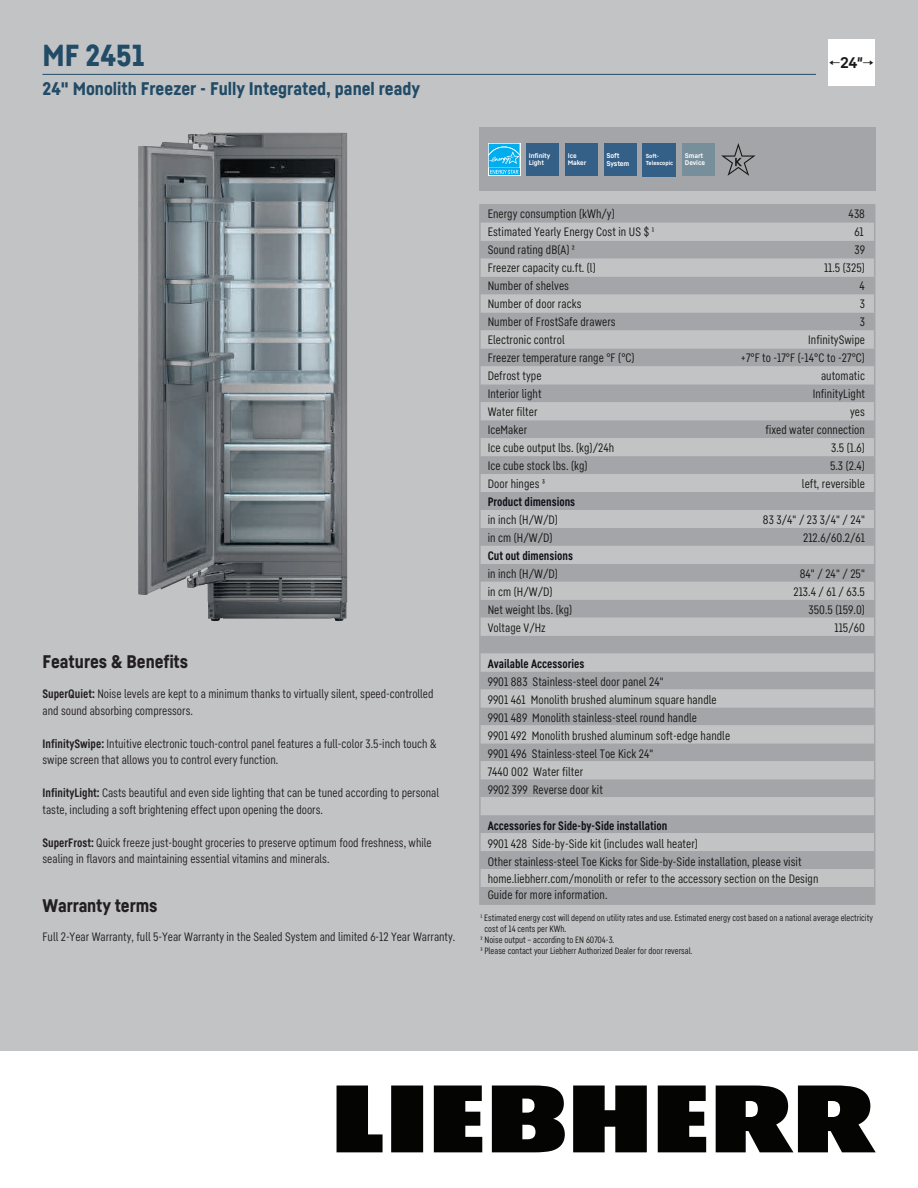
<style>
.page{position:relative;width:918px;height:1188px;background:#c2c3c5}
.page>*{position:absolute;margin:0;border:0;box-sizing:border-box;transform-origin:0 0}
.t1{font:900 30px "Liebherr Head";color:#214b66}
.t2{font:900 18px "Liebherr Head";color:#214b66}
.t3{font:900 18px "Liebherr Head";letter-spacing:-.005em;color:#231f20}
.t4{font:700 15.15px "Liebherr Text";color:#181816}
.t5{font:condensed 12px/18px "Liebherr Text";letter-spacing:.005em;color:#171614}
.t6{font:condensed 12px/16.5px "Liebherr Text";color:#231f20}
.t7{font:700 condensed 12px "Liebherr Text";color:#111018}
.t8{font:700 10.5px "Liebherr Text";color:#181816}
.t9{font:condensed 9px "Liebherr Text";color:#171614}
.t10{font:700 6.75px/7.8px "Liebherr Text";letter-spacing:-.02em;color:#fff}
.t11{font:700 6.6px/7.5px "Liebherr Text";letter-spacing:-.02em;color:#fff}
.t12{font:700 5.7px/6.8px "Liebherr Text";letter-spacing:-.02em;color:#fff}
.s1{font-weight:700}
.s2{font-stretch:condensed}
</style>
<div class="page">
<div style="left:0;top:1052px;width:918px;height:136px;background:#fff"></div>
<hr style="left:42px;top:74px;width:774px;height:1px;background:#214b66">
<div style="left:481px;top:206px;width:393px;height:699px;background:#a4a5a9"></div>
<svg style="left:481px;top:223px;width:393px;height:664px"></svg>
<hr style="left:479px;top:204px;width:396px;height:2px;background:#a4a5a9">
<svg style="left:479px;top:206px;width:2px;height:699px"></svg>
<svg style="left:874px;top:206px;width:1px;height:699px"></svg>
<div style="left:479px;top:128px;width:396px;height:63px;background:#a4a5a9"></div>
<img style="left:138px;top:133px;width:209px;height:488px">
<div style="left:829px;top:40px;width:46px;height:46px;background:#fff"></div>
<svg style="left:721px;top:143px;width:35px;height:33px"></svg>
<div style="left:604px;top:143px;width:33px;height:33px;background:#345f87"></div>
<div style="left:643px;top:143px;width:33px;height:33px;background:#345f87"></div>
<div style="left:682px;top:143px;width:33px;height:33px;background:#778f9b"></div>
<div style="left:526px;top:143px;width:33px;height:33px;background:#345f87"></div>
<div style="left:565px;top:143px;width:33px;height:33px;background:#345f87"></div>
<svg style="left:488px;top:143px;width:32px;height:33px"></svg>
<div style="left:489px;top:168px;width:31px;height:7px;background:#00aeef"></div>
<svg style="left:489px;top:144px;width:31px;height:30px"></svg>
<svg style="left:337px;top:1086px;width:539px;height:66px"></svg>
<h1 class="t1" style="left:43px;top:37px;width:103px">MF 2451</h1>
<h2 class="t2" style="left:43px;top:78px;width:379px">24" Monolith Freezer - Fully Integrated, panel ready</h2>
<h2 class="t3" style="left:43px;top:651px;width:147px">Features &amp; Benefits</h2>
<p class="t6" style="left:43px;top:685px;width:393px"><span class="s1">SuperQuiet:</span> Noise levels are kept to a minimum thanks to virtually silent, speed-controlled and sound absorbing compressors.</p>
<p class="t6" style="left:43px;top:735px;width:395px"><span class="s1">InfinitySwipe:</span> Intuitive electronic touch-control panel features a full-color 3.5-inch touch &amp; swipe screen that allows you to control every function.</p>
<p class="t6" style="left:43px;top:784px;width:398px"><span class="s1">InfinityLight:</span> Casts beautiful and even side lighting that can be tuned according to personal taste, including a soft brightening effect upon opening the doors.</p>
<p class="t6" style="left:43px;top:834px;width:391px"><span class="s1">SuperFrost:</span> Quick freeze just-bought groceries to preserve optimum food freshness, while sealing in flavors and maintaining essential vitamins and minerals.</p>
<h2 class="t3" style="left:43px;top:894px;width:116px">Warranty terms</h2>
<p class="t6" style="left:43px;top:928px;width:414px">Full 2-Year Warranty, full 5-Year Warranty in the Sealed System and limited 6-12 Year Warranty.</p>
<p class="t11" style="left:529px;top:151px;width:23px">Infinity<br>Light</p>
<p class="t11" style="left:568px;top:151px;width:20px">Ice<br>Maker</p>
<p class="t10" style="left:606px;top:151px;width:25px">Soft<br>System</p>
<p class="t12" style="left:646px;top:152px;width:29px">Soft-<br>Telescopic</p>
<p class="t11" style="left:685px;top:151px;width:22px">Smart<br>Device</p>
<p class="t8" style="left:828px;top:69px;width:14px;rotate:-90deg">↑</p>
<p class="t4" style="left:840px;top:53px;width:24px">24<span class="s2">″</span></p>
<p class="t8" style="left:861px;top:69px;width:14px;rotate:-90deg">↓</p>
<p class="t5" style="left:488px;top:205px;width:168px">Energy consumption (kWh/y)<br>Estimated Yearly Energy Cost in US $ ¹<br>Sound rating dB(A) ²<br>Freezer capacity cu.ft. (l)<br>Number of shelves<br>Number of door racks<br>Number of FrostSafe drawers<br>Electronic control<br>Freezer temperature range °F (°C)<br>Defrost type<br>Interior light<br>Water filter<br>IceMaker<br>Ice cube output lbs. (kg)/24h<br>Ice cube stock lbs. (kg)<br>Door hinges ³</p>
<p class="t7" style="left:488px;top:494px;width:89px">Product dimensions</p>
<p class="t5" style="left:488px;top:511px;width:72px">in inch (H/W/D) in cm (H/W/D)</p>
<p class="t7" style="left:488px;top:548px;width:87px">Cut out dimensions</p>
<p class="t5" style="left:488px;top:565px;width:86px">in inch (H/W/D)<br>in cm (H/W/D)<br>Net weight lbs. (kg)<br>Voltage V/Hz</p>
<p class="t7" style="left:488px;top:656px;width:98px">Available Accessories</p>
<p class="t5" style="left:488px;top:673px;width:244px">9901 883 Stainless-steel door panel 24"<br>9901 461 Monolith brushed aluminum square handle 9901 489 Monolith stainless-steel round handle<br>9901 492 Monolith brushed aluminum soft-edge handle 9901 496 Stainless-steel Toe Kick 24"<br>7440 002 Water filter<br>9902 399 Reverse door kit</p>
<p class="t7" style="left:488px;top:818px;width:181px">Accessories for Side-by-Side installation</p>
<p class="t5" style="left:488px;top:835px;width:315px">9901 428 Side-by-Side kit (includes wall heater)<br>Other stainless-steel Toe Kicks for Side-by-Side installation, please visit</p>
<p class="t5" style="left:488px;top:870px;width:332px;line-height:16.5px">home.liebherr.com/monolith or refer to the accessory section on the Design<br>Guide for more information.</p>
<p class="t5" style="left:741px;top:205px;width:126px;text-align:right">438<br>61<br>39<br>11.5 (325)<br>4<br>3<br>3<br>InfinitySwipe<br>+7°F to -17°F (-14°C to -27°C) automatic<br>InfinityLight<br>yes<br>fixed water connection<br>3.5 (1.6)<br>5.3 (2.4)<br>left, reversible</p>
<p class="t5" style="left:763px;top:511px;width:104px;text-align:right">83 3/4" / 23 3/4" / 24"<br>212.6/60.2/61</p>
<p class="t5" style="left:794px;top:565px;width:73px;text-align:right">84" / 24" / 25"<br>213.4 / 61 / 63.5<br>350.5 (159.0)<br>115/60</p>
<p class="t9" style="left:480px;top:913px;width:394px">¹ Estimated energy cost will depend on utility rates and use. Estimated energy cost based on a national average electricity</p>
<p class="t9" style="left:485px;top:923px;width:83px">cost of 14 cents per KWh.</p>
<p class="t9" style="left:480px;top:934px;width:135px">² Noise output – according to EN 60704-3.</p>
<p class="t9" style="left:480px;top:945px;width:214px">³ Please contact your Liebherr Authorized Dealer for door reversal.</p>
</div>
